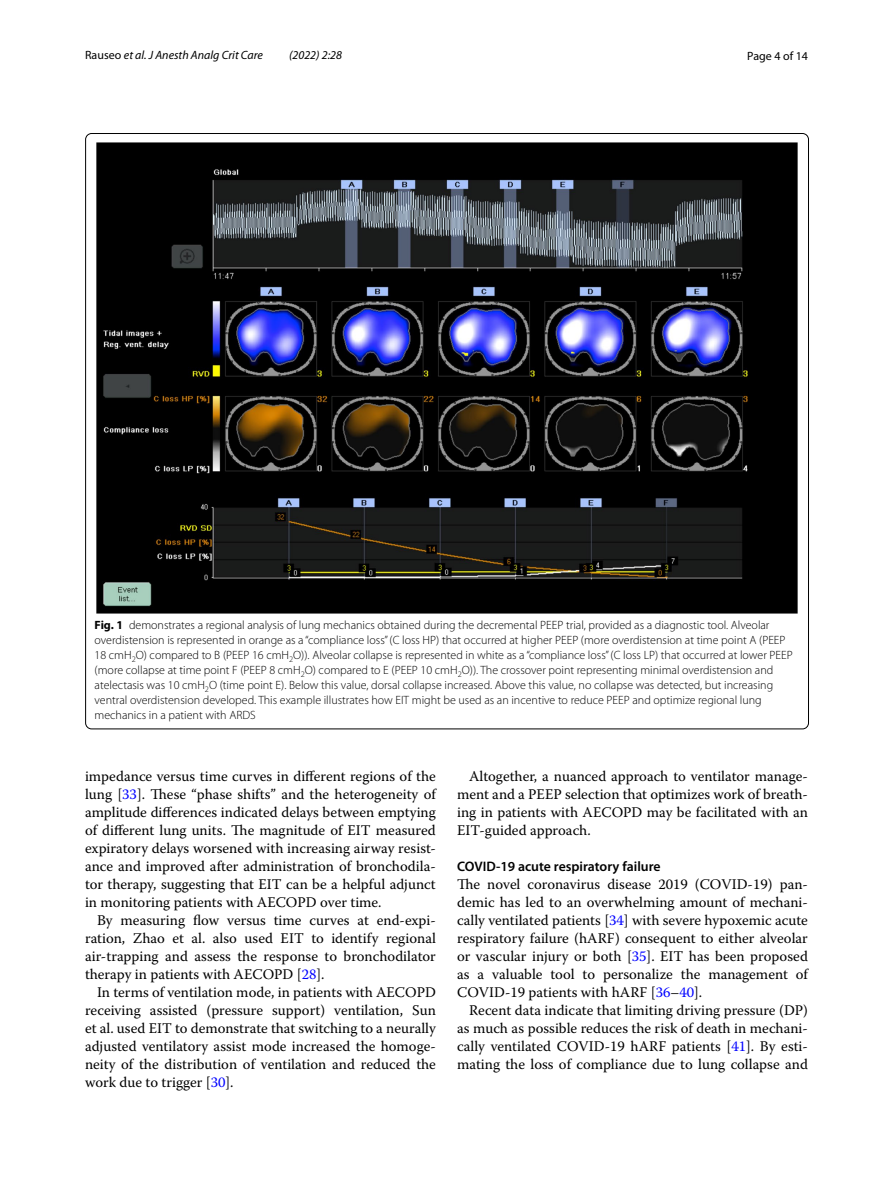
<style>
.page{position:relative;width:893px;height:1187px;background:#fff}
.page>*{position:absolute;margin:0;border:0;box-sizing:border-box;transform-origin:0 0}
.t1{font:14.7px/18px "Warnock Pro";color:#000;text-align:justify}
.t2{font:600 13.8px "Myriad Pro";color:#000}
.t3{font:300 12px/15px "Myriad Pro";color:#000}
.t4{font:italic 12px "Myriad Pro";color:#000}
.t5{font:12px "Myriad Pro";color:#000}
.s1{font-style:normal}
.s2{font-weight:700}
.s3{color:#00f}
</style>
<div class="page">
<img style="left:97px;top:142px;width:700px;height:471px">
<p class="t4" style="left:85px;top:48px;width:179px"><span class="s1">Rauseo</span> et al. J Anesth Analg Crit Care</p>
<p class="t4" style="left:289px;top:48px;width:54px">(2022) 2:28</p>
<p class="t5" style="left:747px;top:48px;width:62px">Page 4 of 14</p>
<p class="t3" style="left:95px;top:617px;width:700px"><span class="s2">Fig. 1</span> demonstrates a regional analysis of lung mechanics obtained during the decremental PEEP trial, provided as a diagnostic tool. Alveolar overdistension is represented in orange as a “compliance loss” (C loss HP) that occurred at higher PEEP (more overdistension at time point A (PEEP 18 cmH<sub>2</sub>O) compared to B (PEEP 16 cmH<sub>2</sub>O)). Alveolar collapse is represented in white as a “compliance loss” (C loss LP) that occurred at lower PEEP (more collapse at time point F (PEEP 8 cmH<sub>2</sub>O) compared to E (PEEP 10 cmH<sub>2</sub>O)). The crossover point representing minimal overdistension and atelectasis was 10 cmH<sub>2</sub>O (time point E). Below this value, dorsal collapse increased. Above this value, no collapse was detected, but increasing ventral overdistension developed. This example illustrates how EIT might be used as an incentive to reduce PEEP and optimize regional lung mechanics in a patient with ARDS</p>
<p class="t1" style="left:85px;top:766px;width:352px">impedance versus time curves in different regions of the lung [<span class="s3">33</span>]. These “phase shifts” and the heterogeneity of amplitude differences indicated delays between emptying of different lung units. The magnitude of EIT measured expiratory delays worsened with increasing airway resist&shy;ance and improved after administration of bronchodila&shy;tor therapy, suggesting that EIT can be a helpful adjunct in monitoring patients with AECOPD over time.</p>
<p class="t1" style="left:85px;top:910px;width:352px;text-indent:12px">By measuring flow versus time curves at end-expi&shy;ration, Zhao et al. also used EIT to identify regional air-trapping and assess the response to bronchodilator therapy in patients with AECOPD [<span class="s3">28</span>].</p>
<p class="t1" style="left:85px;top:982px;width:352px;text-indent:12px">In terms of ventilation mode, in patients with AECOPD receiving assisted (pressure support) ventilation, Sun et al. used EIT to demonstrate that switching to a neurally adjusted ventilatory assist mode increased the homoge&shy;neity of the distribution of ventilation and reduced the work due to trigger [<span class="s3">30</span>].</p>
<p class="t1" style="left:457px;top:766px;width:352px;text-indent:12px">Altogether, a nuanced approach to ventilator manage&shy;ment and a PEEP selection that optimizes work of breath&shy;ing in patients with AECOPD may be facilitated with an EIT-guided approach.</p>
<p class="t2" style="left:457px;top:857px;width:205px">COVID‑19 acute respiratory failure</p>
<p class="t1" style="left:457px;top:874px;width:352px">The novel coronavirus disease 2019 (COVID-19) pan&shy;demic has led to an overwhelming amount of mechani&shy;cally ventilated patients [<span class="s3">34</span>] with severe hypoxemic acute respiratory failure (hARF) consequent to either alveolar or vascular injury or both [<span class="s3">35</span>]. EIT has been proposed as a valuable tool to personalize the management of COVID-19 patients with hARF [<span class="s3">36</span>–<span class="s3">40</span>].</p>
<p class="t1" style="left:457px;top:1000px;width:352px;text-indent:12px">Recent data indicate that limiting driving pressure (DP) as much as possible reduces the risk of death in mechani&shy;cally ventilated COVID-19 hARF patients [<span class="s3">41</span>]. By esti&shy;mating the loss of compliance due to lung collapse and</p>
</div>
